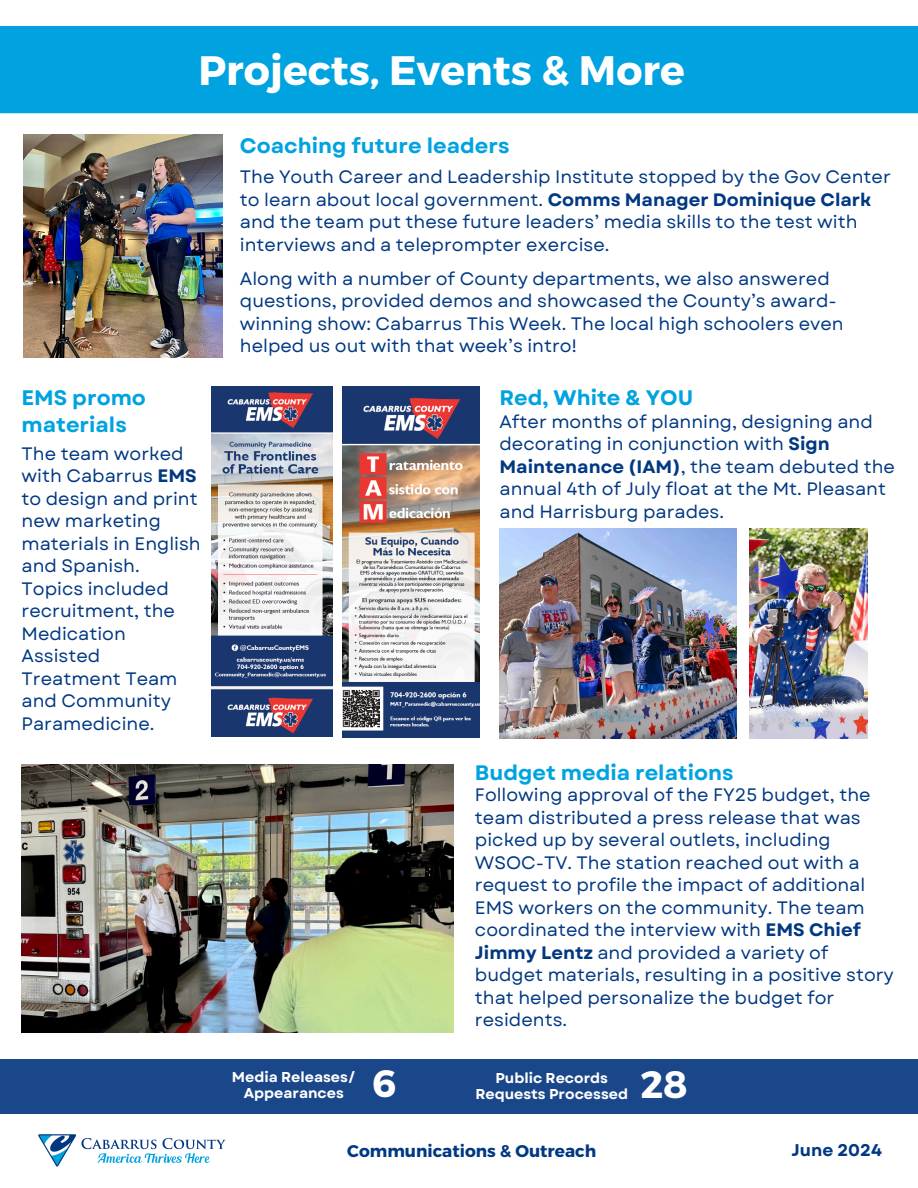
<style>
.page{position:relative;width:918px;height:1188px;background:#fff}
.page>*{position:absolute;margin:0;border:0;box-sizing:border-box;transform-origin:0 0}
.t1{font:700 41.1px "Montserrat";color:#fff}
.t2{font:700 38.1px "Montserrat";color:#fff}
.t3{font:700 21px/27px "Garet";color:#00a3e0}
.t4{font:18px/22.5px "Garet";color:#003882}
.t5{font:700 16.95px "Montserrat";color:#003882}
.t6{font:700 16.95px "Garet";color:#003882}
.t7{font:700 14.25px "Garet";color:#fff}
.s1{font-weight:700}
</style>
<div class="page">
<img style="left:38px;top:1134px;width:188px;height:33px">
<div style="left:0;top:26px;width:918px;height:87px;background:#00a3e0"></div>
<div style="left:0;top:1059px;width:918px;height:55px;background:#1a4789"></div>
<img style="left:23px;top:135px;width:199px;height:223px">
<img style="left:211px;top:387px;width:122px;height:350px">
<img style="left:343px;top:387px;width:137px;height:351px">
<img style="left:500px;top:528px;width:237px;height:210px">
<img style="left:750px;top:528px;width:118px;height:210px">
<img style="left:22px;top:765px;width:432px;height:268px">
<p class="t1" style="left:198px;top:43px;width:488px">Projects, Events &amp; More</p>
<h3 class="t3" style="left:240px;top:132px;width:271px">Coaching future leaders</h3>
<p class="t4" style="left:240px;top:166px;width:652px">The Youth Career and Leadership Institute stopped by the Gov Center to learn about local government. <span class="s1">Comms Manager Dominique Clark </span>and the team put these future leaders’ media skills to the test with interviews and a teleprompter exercise.</p>
<p class="t3" style="left:22px;top:384px;width:126px">EMS promo materials</p>
<h4 class="t4" style="left:22px;top:442px;width:181px">The team worked with Cabarrus <span class="s1">EMS </span>to design and print new marketing materials in English and Spanish.<br>Topics included recruitment, the<br>Medication<br>Assisted<br>Treatment Team and Community<br>Paramedicine.</h4>
<h3 class="t4" style="left:240px;top:267px;width:605px">Along with a number of County departments, we also answered questions, provided demos and showcased the County’s award&shy;winning show: Cabarrus This Week. The local high schoolers even helped us out with that week’s intro!</h3>
<h4 class="t3" style="left:500px;top:384px;width:195px">Red, White &amp; YOU</h4>
<h2 class="t4" style="left:500px;top:410px;width:397px">After months of planning, designing and decorating in conjunction with <span class="s1">Sign Maintenance (IAM)</span>, the team debuted the annual 4th of July float at the Mt. Pleasant and Harrisburg parades.</h2>
<p class="t7" style="left:232px;top:1067px;width:126px">Media Releases/</p>
<p class="t7" style="left:244px;top:1083px;width:102px">Appearances</p>
<p class="t2" style="left:372px;top:1059px;width:26px">6</p>
<p class="t3" style="left:475px;top:759px;width:260px">Budget media relations</p>
<p class="t4" style="left:475px;top:784px;width:420px">Following approval of the FY25 budget, the team distributed a press release that was picked up by several outlets, including WSOC-TV. The station reached out with a request to profile the impact of additional EMS workers on the community. The team coordinated the interview with <span class="s1">EMS Chief Jimmy Lentz</span> and provided a variety of budget materials, resulting in a positive story that helped personalize the budget for residents.</p>
<p class="t7" style="left:495px;top:1068px;width:114px">Public Records</p>
<h2 class="t7" style="left:475px;top:1084px;width:154px">Requests Processed</h2>
<h4 class="t2" style="left:640px;top:1060px;width:49px">28</h4>
<p class="t5" style="left:347px;top:1140px;width:250px">Communications &amp; Outreach</p>
<p class="t6" style="left:791px;top:1138px;width:92px">June 2024</p>
</div>
